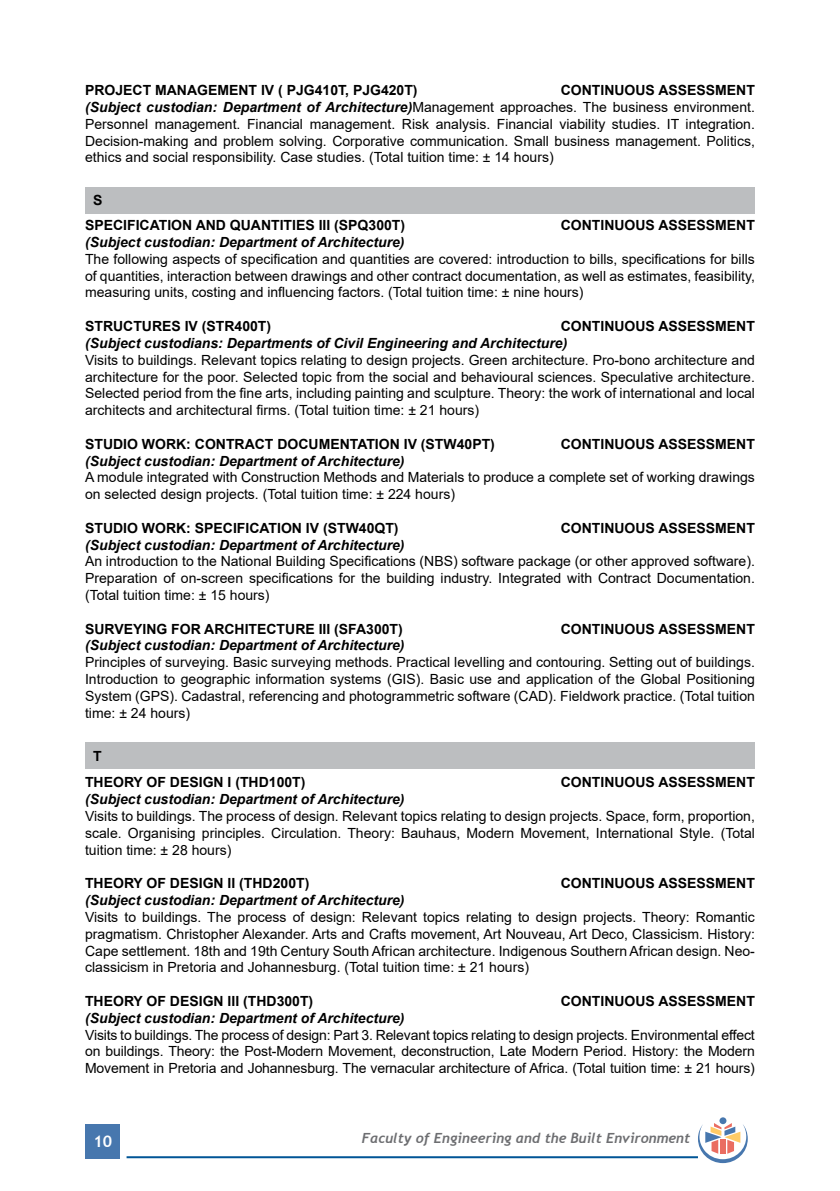
<style>
.page{position:relative;width:840px;height:1191px;background:#fff}
.page>*{position:absolute;margin:0;border:0;box-sizing:border-box;transform-origin:0 0}
.t1{font:700 16px "Trebuchet MS";color:#fff}
.t2{font:14px/16.8px "Arial";color:#000;text-align:justify}
.t3{font:700 14px/24.8px "Arial";color:#000}
.t4{font:italic 700 14px "Arial";color:#000}
.t5{font:italic 700 14px "Trebuchet";color:#6d6e71}
.s1{font-weight:700}
.s2{font-weight:700;font-style:italic}
</style>
<div class="page">
<div style="left:86px;top:1124px;width:34px;height:34px;background:#4777ae"></div>
<hr style="left:126px;top:1156px;width:571px;height:2px;background:#005596">
<div style="left:719px;top:1117px;width:7px;height:7px;background:#4777ae;border-radius:50%"></div>
<svg style="left:697px;top:1123px;width:50px;height:40px"></svg>
<div style="left:85px;top:187px;width:669px;height:26px;background:#bcbec0"></div>
<div style="left:85px;top:742px;width:669px;height:26px;background:#bcbec0"></div>
<p class="t2" style="left:85px;top:82px;width:671px;text-indent:475px"><span class="s1">CONTINUOUS ASSESSMENT </span><span class="s2">(Subject custodian: Department of Architecture)</span>Management approaches. The business environment.<br>Personnel management. Financial management. Risk analysis. Financial viability studies. IT integration.<br>Decision-making and problem solving. Corporative communication. Small business management. Politics, ethics and social responsibility. Case studies. (Total tuition time: ± 14 hours)</p>
<p class="t3" style="left:85px;top:188px;width:321px;text-indent:8px">S<br>SPECIFICATION AND QUANTITIES III (SPQ300T)</p>
<p class="t3" style="left:85px;top:78px;width:334px">PROJECT MANAGEMENT IV ( PJG410T, PJG420T)</p>
<p class="t3" style="left:560px;top:213px;width:195px">CONTINUOUS ASSESSMENT</p>
<p class="t4" style="left:85px;top:233px;width:321px">(Subject custodian: Department of Architecture)</p>
<p class="t2" style="left:85px;top:250px;width:671px">The following aspects of specification and quantities are covered: introduction to bills, specifications for bills of quantities, interaction between drawings and other contract documentation, as well as estimates, feasibility, measuring units, costing and influencing factors. (Total tuition time: ± nine hours)</p>
<p class="t3" style="left:85px;top:314px;width:187px">STRUCTURES IV (STR400T)</p>
<p class="t3" style="left:560px;top:314px;width:195px">CONTINUOUS ASSESSMENT</p>
<p class="t4" style="left:85px;top:334px;width:483px">(Subject custodians: Departments of Civil Engineering and Architecture)</p>
<p class="t2" style="left:85px;top:351px;width:671px">Visits to buildings. Relevant topics relating to design projects. Green architecture. Pro-bono architecture and architecture for the poor. Selected topic from the social and behavioural sciences. Speculative architecture.<br>Selected period from the fine arts, including painting and sculpture. Theory: the work of international and local architects and architectural firms. (Total tuition time: ± 21 hours)</p>
<p class="t3" style="left:85px;top:431px;width:411px">STUDIO WORK: CONTRACT DOCUMENTATION IV (STW40PT)</p>
<p class="t3" style="left:560px;top:431px;width:195px">CONTINUOUS ASSESSMENT</p>
<p class="t4" style="left:85px;top:451px;width:321px">(Subject custodian: Department of Architecture)</p>
<p class="t2" style="left:85px;top:469px;width:671px">A module integrated with Construction Methods and Materials to produce a complete set of working drawings on selected design projects. (Total tuition time: ± 224 hours)</p>
<p class="t3" style="left:85px;top:515px;width:315px">STUDIO WORK: SPECIFICATION IV (STW40QT)</p>
<p class="t3" style="left:560px;top:515px;width:195px">CONTINUOUS ASSESSMENT</p>
<p class="t4" style="left:85px;top:535px;width:321px">(Subject custodian: Department of Architecture)</p>
<p class="t2" style="left:85px;top:553px;width:671px">An introduction to the National Building Specifications (NBS) software package (or other approved software).<br>Preparation of on-screen specifications for the building industry. Integrated with Contract Documentation. (Total tuition time: ± 15 hours)</p>
<p class="t3" style="left:85px;top:616px;width:319px">SURVEYING FOR ARCHITECTURE III (SFA300T)</p>
<p class="t3" style="left:560px;top:616px;width:195px">CONTINUOUS ASSESSMENT</p>
<p class="t4" style="left:85px;top:636px;width:321px">(Subject custodian: Department of Architecture)</p>
<p class="t2" style="left:85px;top:654px;width:671px">Principles of surveying. Basic surveying methods. Practical levelling and contouring. Setting out of buildings.<br>Introduction to geographic information systems (GIS). Basic use and application of the Global Positioning System (GPS). Cadastral, referencing and photogrammetric software (CAD). Fieldwork practice. (Total tuition time: ± 24 hours)</p>
<p class="t3" style="left:85px;top:742px;width:222px;line-height:26.8px;text-indent:8px">T<br>THEORY OF DESIGN I (THD100T)</p>
<p class="t3" style="left:560px;top:770px;width:195px">CONTINUOUS ASSESSMENT</p>
<p class="t4" style="left:85px;top:790px;width:321px">(Subject custodian: Department of Architecture)</p>
<p class="t2" style="left:85px;top:807px;width:671px">Visits to buildings. The process of design. Relevant topics relating to design projects. Space, form, proportion, scale. Organising principles. Circulation. Theory: Bauhaus, Modern Movement, International Style. (Total tuition time: ± 28 hours)</p>
<p class="t3" style="left:85px;top:871px;width:226px">THEORY OF DESIGN II (THD200T)</p>
<p class="t3" style="left:560px;top:871px;width:195px">CONTINUOUS ASSESSMENT</p>
<p class="t4" style="left:85px;top:891px;width:321px">(Subject custodian: Department of Architecture)</p>
<p class="t2" style="left:85px;top:908px;width:671px">Visits to buildings. The process of design: Relevant topics relating to design projects. Theory: Romantic pragmatism. Christopher Alexander. Arts and Crafts movement, Art Nouveau, Art Deco, Classicism. History:<br>Cape settlement. 18th and 19th Century South African architecture. Indigenous Southern African design. Neo&shy;classicism in Pretoria and Johannesburg. (Total tuition time: ± 21 hours)</p>
<p class="t3" style="left:85px;top:988px;width:229px">THEORY OF DESIGN III (THD300T)</p>
<p class="t3" style="left:560px;top:988px;width:195px">CONTINUOUS ASSESSMENT</p>
<p class="t4" style="left:85px;top:1008px;width:321px">(Subject custodian: Department of Architecture)</p>
<p class="t2" style="left:85px;top:1026px;width:671px">Visits to buildings. The process of design: Part 3. Relevant topics relating to design projects. Environmental effect on buildings. Theory: the Post-Modern Movement, deconstruction, Late Modern Period. History: the Modern Movement in Pretoria and Johannesburg. The vernacular architecture of Africa. (Total tuition time: ± 21 hours)</p>
<p class="t1" style="left:93px;top:1131px;width:20px">10</p>
<p class="t5" style="left:362px;top:1129px;width:329px">Faculty of Engineering and the Built Environment</p>
</div>
